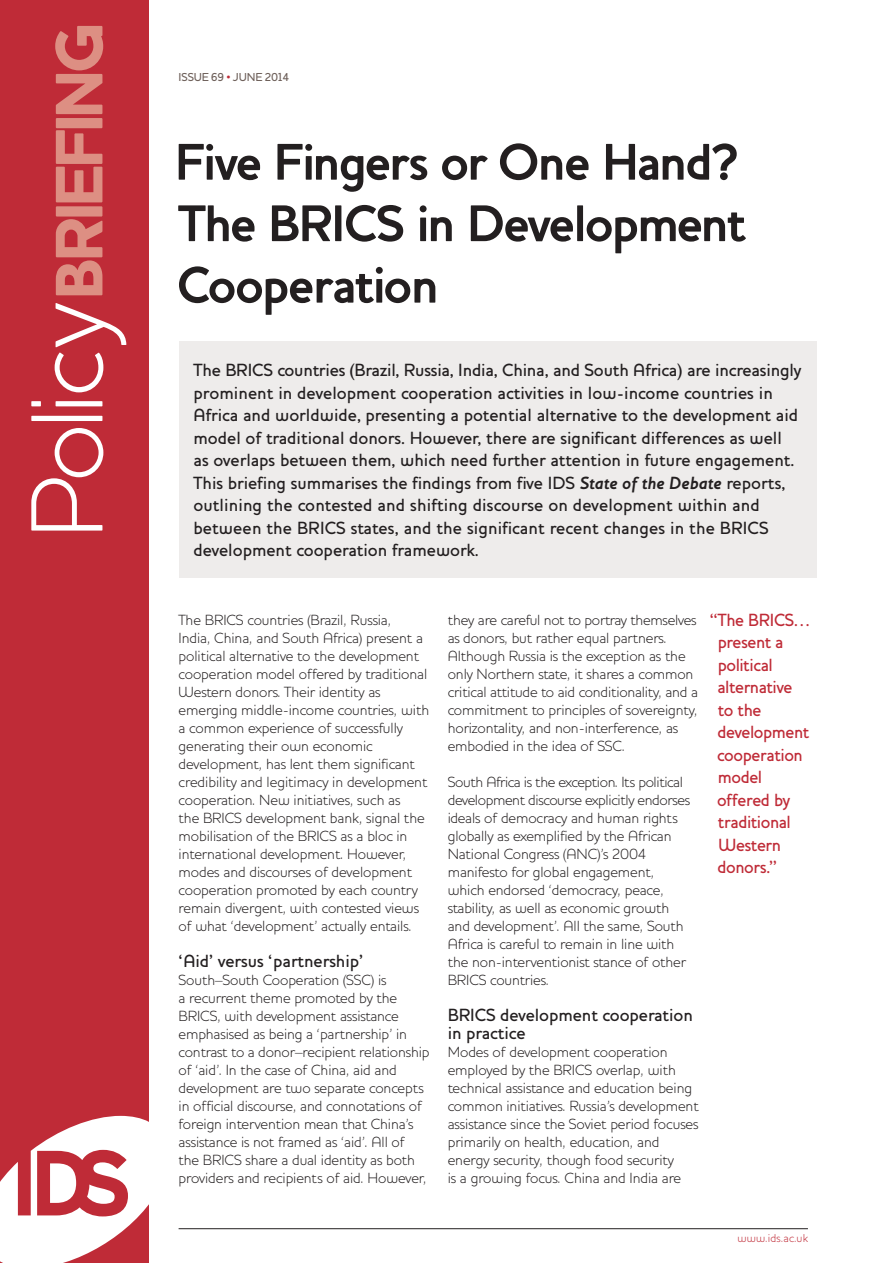
<style>
.page{position:relative;width:893px;height:1263px;background:#fff}
.page>*{position:absolute;margin:0;border:0;box-sizing:border-box;transform-origin:0 0}
.t1{font:900 68.55px "Houschka";letter-spacing:-.065em;color:#dd8f83}
.t2{font:700 52.5px/61.5px "Houschka";letter-spacing:-.04em;color:#231f20}
.t3{font:500 18px/22.5px "Houschka";color:#231f20}
.t4{font:500 18px/22.5px "Houschka";letter-spacing:-.025em;color:#bf2b37}
.t5{font:300 15px/18px "Houschka";letter-spacing:-.005em;color:#231f20}
.t6{font:500 11.7px "Houschka";letter-spacing:-.005em;color:#6e605a}
.t7{font:300 11.7px "Houschka";letter-spacing:.01em;color:#bf2b37}
.s1{font-weight:300;font-size:104.4px;color:#fff}
.s2{color:#bf2b37}
.s3{font-weight:700;font-style:italic}
</style>
<div class="page">
<hr style="left:179px;top:1228px;width:629px;height:1px;background:#231f20">
<div style="left:0;top:0;width:148px;height:1263px;background:#bf2b37"></div>
<svg style="left:0;top:1116px;width:149px;height:147px"></svg>
<div style="left:179px;top:341px;width:637px;height:236px;background:#eeeceb"></div>
<h1 class="t1" style="left:39px;top:539px;width:519px;rotate:-90deg"><span class="s1">Policy</span>BRIEFING</h1>
<p class="t6" style="left:179px;top:70px;width:112px">ISSUE 69 <span class="s2">•</span> JUNE 2014</p>
<h2 class="t2" style="left:175px;top:131px;width:573px">Five Fingers or One Hand?<br>The BRICS in Development<br>Cooperation</h2>
<p class="t3" style="left:193px;top:359px;width:609px">The BRICS countries (Brazil, Russia, India, China, and South Africa) are increasingly prominent in development cooperation activities in low-income countries in Africa and worldwide, presenting a potential alternative to the development aid model of traditional donors. However, there are significant differences as well as overlaps between them, which need further attention in future engagement.<br>This briefing summarises the findings from five IDS <span class="s3">State of the Debate</span> reports, outlining the contested and shifting discourse on development within and between the BRICS states, and the significant recent changes in the BRICS development cooperation framework.</p>
<p class="t5" style="left:179px;top:611px;width:252px">The BRICS countries (Brazil, Russia,<br>India, China, and South Africa) present a political alternative to the development cooperation model offered by traditional Western donors. Their identity as emerging middle-income countries, with a common experience of successfully generating their own economic development, has lent them significant credibility and legitimacy in development cooperation. New initiatives, such as<br>the BRICS development bank, signal the mobilisation of the BRICS as a bloc in international development. However, modes and discourses of development cooperation promoted by each country remain divergent, with contested views of what ‘development’ actually entails.</p>
<p class="t3" style="left:179px;top:949px;width:186px">‘Aid’ versus ‘partnership’</p>
<p class="t5" style="left:179px;top:971px;width:253px">South–South Cooperation (SSC) is<br>a recurrent theme promoted by the BRICS, with development assistance emphasised as being a ‘partnership’ in contrast to a donor–recipient relationship of ‘aid’. In the case of China, aid and development are two separate concepts in official discourse, and connotations of foreign intervention mean that China’s assistance is not framed as ‘aid’. All of<br>the BRICS share a dual identity as both providers and recipients of aid. However,</p>
<p class="t5" style="left:448px;top:611px;width:252px">they are careful not to portray themselves as donors, but rather equal partners.<br>Although Russia is the exception as the only Northern state, it shares a common critical attitude to aid conditionality, and a commitment to principles of sovereignty, horizontality, and non-interference, as embodied in the idea of SSC.</p>
<p class="t5" style="left:448px;top:773px;width:244px">South Africa is the exception. Its political development discourse explicitly endorses ideals of democracy and human rights globally as exemplified by the African National Congress (ANC)’s 2004 manifesto for global engagement, which endorsed ‘democracy, peace, stability, as well as economic growth and development’. All the same, South Africa is careful to remain in line with the non-interventionist stance of other BRICS countries.</p>
<p class="t3" style="left:448px;top:1006px;width:247px;line-height:18px">BRICS development cooperation in practice</p>
<p class="t5" style="left:448px;top:1043px;width:253px">Modes of development cooperation employed by the BRICS overlap, with technical assistance and education being common initiatives. Russia’s development assistance since the Soviet period focuses primarily on health, education, and energy security, though food security<br>is a growing focus. China and India are</p>
<p class="t4" style="left:717px;top:608px;width:94px;text-indent:-7px">“The BRICS… present a political alternative to the development cooperation model offered by traditional<br>Western donors.”</p>
<p class="t7" style="left:738px;top:1231px;width:72px">www.ids.ac.uk</p>
</div>
